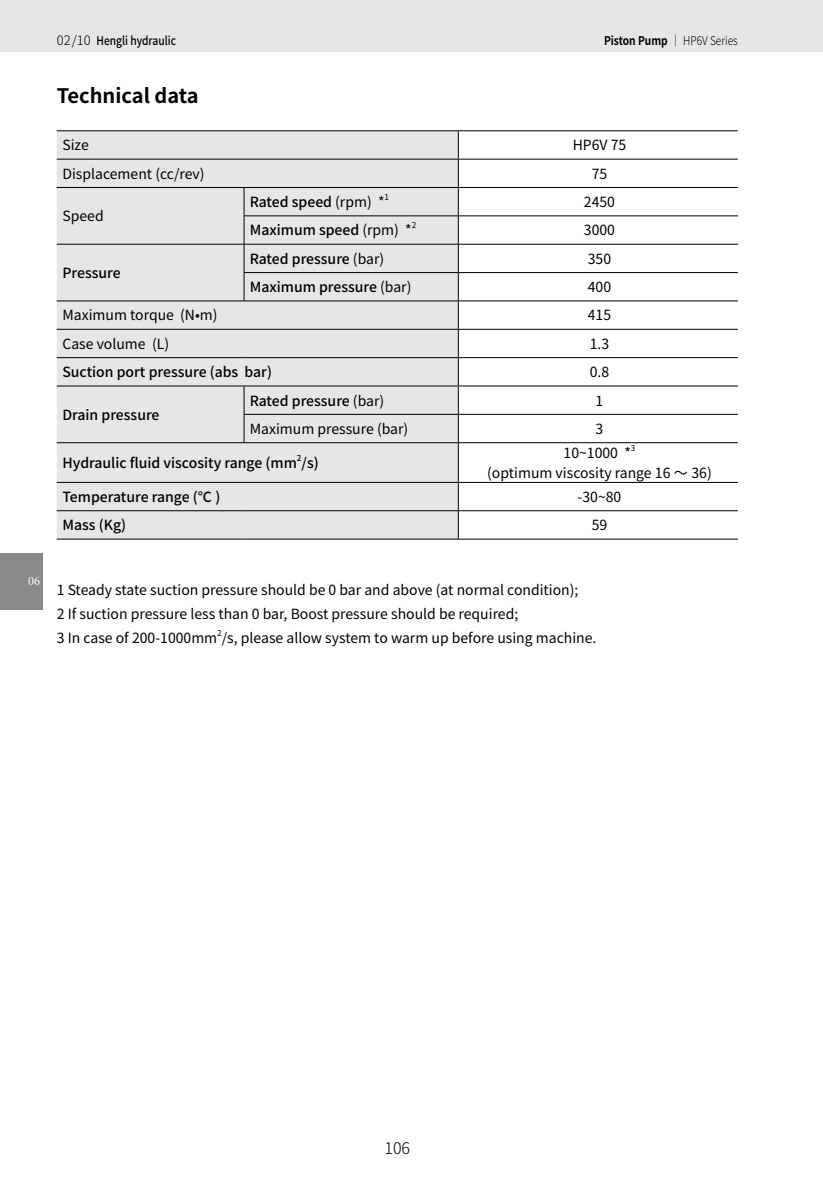
<style>
.page{position:relative;width:823px;height:1191px;background:#fff}
.page>*{position:absolute;margin:0;border:0;box-sizing:border-box;transform-origin:0 0}
.t1{font:700 20px "Noto Sans Hans";color:#000}
.t2{font:300 16px "Noto Sans Hans";color:#000}
.表格{font:500 14px "Noto Sans Hans";color:#000}
.正文{font:14px "Noto Sans Hans";color:#000}
.表格-2{font:14px "Noto Sans Hans";color:#000}
.t3{font:300 12px "Noto Sans Hans";color:#000;scale:.85 1}
.t4{font:500 12px "Noto Sans Hans";color:#000;scale:.85 1}
.t5{font:12px "Times New Roman";color:#fff}
.表格-3{font:8.2px "Noto Sans Hans";color:#000}
.表格-4{font:500 8.2px "Noto Sans Hans";color:#000}
.正文-2{font:8.2px "Noto Sans Hans";color:#000}
.s1{font-weight:300;font-size:13px}
.s2{font-weight:700}
.s3{font-weight:400}
</style>
<div class="page">
<div style="left:0;top:0;width:822px;height:51px;background:#e6e6e6"></div>
<div style="left:0;top:553px;width:43px;height:56px;background:#898989"></div>
<div style="left:57px;top:131px;width:400px;height:408px;background:#e6e6e6"></div>
<hr style="left:57px;top:130px;width:187px;height:1px;background:#000">
<hr style="left:244px;top:130px;width:214px;height:1px;background:#000">
<hr style="left:458px;top:130px;width:279px;height:1px;background:#000">
<hr style="left:458px;top:442px;width:279px;height:1px;background:#000">
<hr style="left:458px;top:482px;width:279px;height:1px;background:#000">
<hr style="left:57px;top:539px;width:187px;height:1px;background:#000">
<hr style="left:244px;top:539px;width:214px;height:1px;background:#000">
<hr style="left:458px;top:539px;width:279px;height:1px;background:#000">
<hr style="left:57px;top:159px;width:187px;height:1px;background:#000">
<hr style="left:244px;top:159px;width:214px;height:1px;background:#000">
<hr style="left:458px;top:159px;width:279px;height:1px;background:#000">
<hr style="left:57px;top:187px;width:187px;height:1px;background:#000">
<hr style="left:244px;top:187px;width:214px;height:1px;background:#000">
<hr style="left:458px;top:187px;width:279px;height:1px;background:#000">
<hr style="left:243px;top:215px;width:215px;height:1px;background:#000">
<hr style="left:458px;top:215px;width:279px;height:1px;background:#000">
<hr style="left:57px;top:244px;width:187px;height:1px;background:#000">
<hr style="left:244px;top:244px;width:214px;height:1px;background:#000">
<hr style="left:458px;top:244px;width:279px;height:1px;background:#000">
<hr style="left:243px;top:272px;width:215px;height:1px;background:#000">
<svg style="left:243px;top:188px;width:1px;height:112px"></svg>
<hr style="left:458px;top:272px;width:279px;height:1px;background:#000">
<hr style="left:57px;top:300px;width:187px;height:1px;background:#000">
<hr style="left:244px;top:300px;width:214px;height:1px;background:#000">
<hr style="left:458px;top:300px;width:279px;height:1px;background:#000">
<hr style="left:57px;top:329px;width:187px;height:1px;background:#000">
<hr style="left:244px;top:329px;width:214px;height:1px;background:#000">
<hr style="left:458px;top:329px;width:279px;height:1px;background:#000">
<hr style="left:57px;top:357px;width:187px;height:1px;background:#000">
<hr style="left:244px;top:357px;width:214px;height:1px;background:#000">
<hr style="left:458px;top:357px;width:279px;height:1px;background:#000">
<hr style="left:57px;top:386px;width:187px;height:1px;background:#000">
<hr style="left:244px;top:386px;width:214px;height:1px;background:#000">
<hr style="left:458px;top:386px;width:279px;height:1px;background:#000">
<hr style="left:243px;top:414px;width:215px;height:1px;background:#000">
<svg style="left:243px;top:386px;width:1px;height:56px"></svg>
<hr style="left:458px;top:414px;width:279px;height:1px;background:#000">
<svg style="left:457px;top:131px;width:1px;height:311px"></svg>
<hr style="left:57px;top:442px;width:187px;height:1px;background:#000">
<hr style="left:244px;top:442px;width:214px;height:1px;background:#000">
<hr style="left:457px;top:443px;width:1px;height:39px;background:#000">
<hr style="left:57px;top:482px;width:187px;height:1px;background:#000">
<hr style="left:244px;top:482px;width:214px;height:1px;background:#000">
<hr style="left:57px;top:510px;width:187px;height:1px;background:#000">
<hr style="left:244px;top:510px;width:214px;height:1px;background:#000">
<hr style="left:458px;top:510px;width:279px;height:1px;background:#000">
<svg style="left:457px;top:483px;width:1px;height:56px"></svg>
<p class="t5" style="left:28px;top:573px;width:13px">06</p>
<p class="t4" style="left:57px;top:33px;width:142px"><span class="s1">02/10</span> Hengli hydraulic</p>
<p class="t3" style="left:603px;top:33px;width:159px"><span class="s2">Piston Pump</span> ｜ HP6V Series</p>
<p class="t1" style="left:57px;top:84px;width:143px">Technical data</p>
<p class="表格-2" style="left:62px;top:137px;width:28px">Size</p>
<p class="表格-2" style="left:572px;top:137px;width:55px">HP6V 75</p>
<p class="表格-2" style="left:62px;top:166px;width:144px">Displacement (cc/rev)</p>
<p class="表格-2" style="left:591px;top:166px;width:17px">75</p>
<p class="表格-2" style="left:62px;top:208px;width:43px">Speed</p>
<p class="表格" style="left:249px;top:194px;width:136px">Rated speed <span class="s3">(rpm) *</span></p>
<p class="表格-3" style="left:384px;top:192px;width:6px">1</p>
<p class="表格-2" style="left:583px;top:194px;width:33px">2450</p>
<p class="表格" style="left:249px;top:222px;width:163px">Maximum speed <span class="s3">(rpm) *</span></p>
<p class="表格-3" style="left:411px;top:221px;width:6px">2</p>
<p class="表格-2" style="left:583px;top:222px;width:33px">3000</p>
<p class="表格" style="left:62px;top:265px;width:60px">Pressure</p>
<p class="表格" style="left:249px;top:251px;width:136px">Rated pressure <span class="s3">(bar)</span></p>
<p class="表格-2" style="left:587px;top:251px;width:25px">350</p>
<p class="表格" style="left:249px;top:279px;width:163px">Maximum pressure <span class="s3">(bar)</span></p>
<p class="表格-2" style="left:587px;top:279px;width:25px">400</p>
<p class="表格-2" style="left:62px;top:307px;width:156px">Maximum torque (N•m)</p>
<p class="表格-2" style="left:587px;top:307px;width:25px">415</p>
<p class="表格-2" style="left:62px;top:336px;width:108px">Case volume (L)</p>
<p class="表格-2" style="left:589px;top:336px;width:21px">1.3</p>
<p class="表格" style="left:62px;top:364px;width:211px">Suction port pressure (abs bar)</p>
<p class="表格-2" style="left:589px;top:364px;width:21px">0.8</p>
<p class="表格" style="left:62px;top:407px;width:98px">Drain pressure</p>
<p class="表格" style="left:249px;top:392px;width:136px">Rated pressure <span class="s3">(bar)</span></p>
<p class="表格-2" style="left:595px;top:392px;width:9px">1</p>
<p class="表格-2" style="left:249px;top:421px;width:160px">Maximum pressure (bar)</p>
<p class="表格-2" style="left:595px;top:421px;width:9px">3</p>
<p class="表格" style="left:62px;top:455px;width:258px">Hydraulic fluid viscosity range (mm /s)</p>
<p class="表格-4" style="left:297px;top:453px;width:6px">2</p>
<p class="表格-2" style="left:563px;top:445px;width:69px">10~1000 *</p>
<p class="表格-3" style="left:630px;top:443px;width:6px">3</p>
<p class="表格-2" style="left:487px;top:465px;width:226px">(optimum viscosity range 16 ～ 36)</p>
<p class="表格" style="left:62px;top:489px;width:159px">Temperature range (℃ )</p>
<p class="表格-2" style="left:577px;top:489px;width:45px">-30~80</p>
<p class="表格" style="left:62px;top:517px;width:65px">Mass (Kg)</p>
<p class="表格-2" style="left:591px;top:517px;width:17px">59</p>
<p class="正文" style="left:57px;top:582px;width:523px">1 Steady state suction pressure should be 0 bar and above (at normal condition);</p>
<p class="正文" style="left:57px;top:606px;width:463px">2 If suction pressure less than 0 bar, Boost pressure should be required;</p>
<p class="正文" style="left:57px;top:630px;width:541px">3 In case of 200-1000mm /s, please allow system to warm up before using machine.</p>
<p class="正文-2" style="left:217px;top:628px;width:6px">2</p>
<p class="t2" style="left:384px;top:1139px;width:27px">106</p>
</div>
